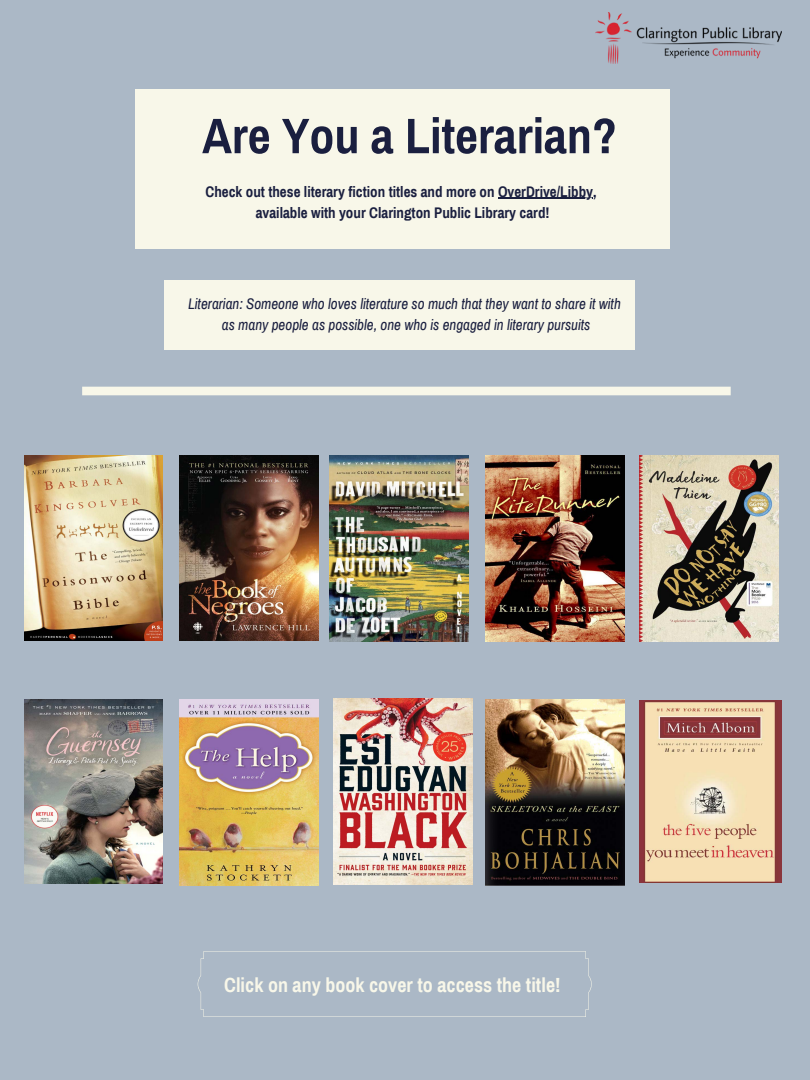
<style>
.page{position:relative;width:810px;height:1080px;background:#abb8c6}
.page>*{position:absolute;margin:0;border:0;box-sizing:border-box;transform-origin:0 0}
.t1{font:700 50px "Archivo Narrow";color:#1a1f3f}
.t2{font:700 20px "Archivo Narrow";color:#f8f7e9}
.t3{font:italic 15px/20.7px "Archivo Narrow";color:#1a1f3f;text-align:center}
.t4{font:700 15px/20.7px "Archivo Narrow";color:#1a1f3f;text-align:center}
</style>
<div class="page">
<img style="left:180px;top:455px;width:139px;height:186px">
<img style="left:25px;top:455px;width:138px;height:186px">
<img style="left:485px;top:455px;width:139px;height:186px">
<img style="left:25px;top:700px;width:138px;height:183px">
<img style="left:333px;top:699px;width:139px;height:185px">
<img style="left:180px;top:700px;width:139px;height:185px">
<img style="left:640px;top:701px;width:142px;height:181px">
<img style="left:485px;top:700px;width:139px;height:185px">
<div style="left:135px;top:89px;width:535px;height:160px;background:#f8f7e9"></div>
<img style="left:595px;top:13px;width:187px;height:51px">
<div style="left:82px;top:387px;width:649px;height:8px;background:#f8f7e9"></div>
<div style="left:164px;top:280px;width:470px;height:70px;background:#f8f7e9"></div>
<svg style="left:198px;top:951px;width:394px;height:66px"></svg>
<img style="left:640px;top:456px;width:139px;height:185px">
<img style="left:330px;top:455px;width:139px;height:186px">
<hr style="left:498px;top:198px;width:95px;height:1px;background:#1a1f3f">
<h1 class="t1" style="left:202px;top:109px;width:416px">Are You a Literarian?</h1>
<p class="t4" style="left:206px;top:182px;width:392px">Check out these literary fiction titles and more on OverDrive/Libby, available with your Clarington Public Library card!</p>
<p class="t3" style="left:188px;top:294px;width:434px">Literarian: Someone who loves literature so much that they want to share it with as many people as possible, one who is engaged in literary pursuits</p>
<h2 class="t2" style="left:224px;top:974px;width:338px">Click on any book cover to access the title!</h2>
</div>
